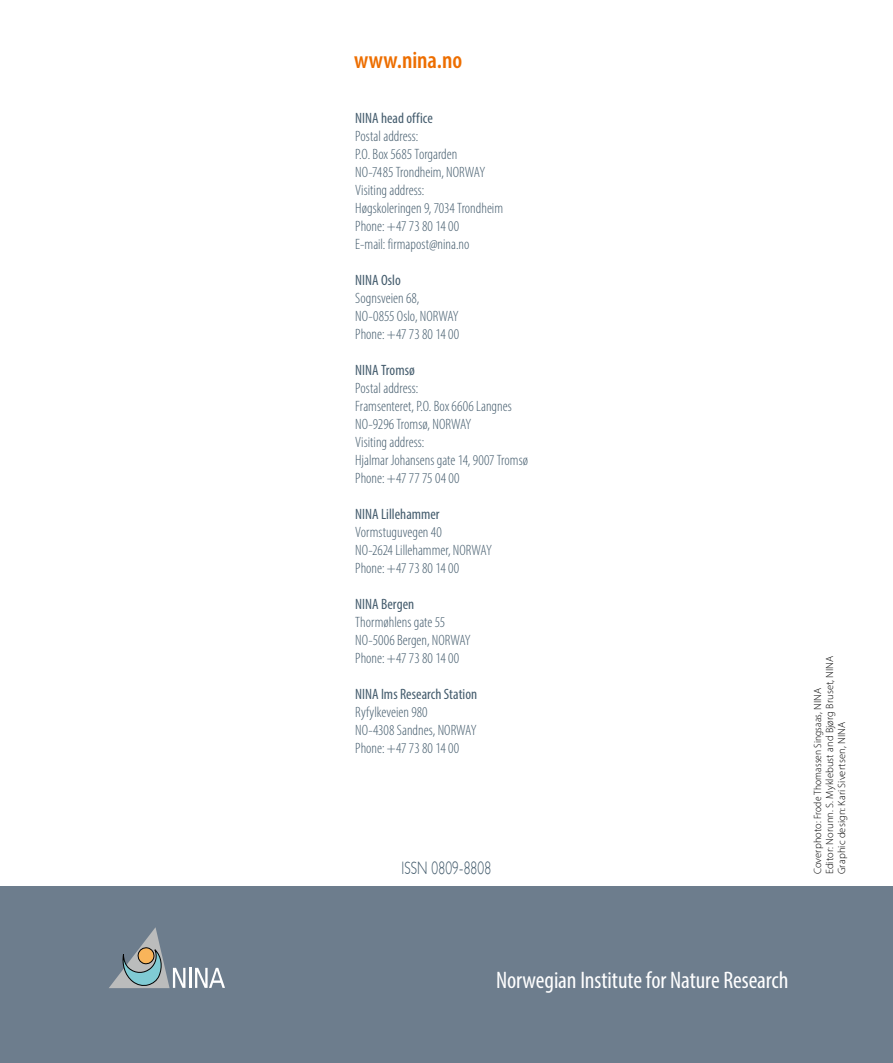
<style>
.page{position:relative;width:893px;height:1063px;background:#fff}
.page>*{position:absolute;margin:0;border:0;box-sizing:border-box;transform-origin:0 0}
.t1{font:condensed 24px "Myriad Pro";letter-spacing:-.005em;color:#fff}
.t2{font:600 condensed 24px "Myriad Pro";color:#ed6e00}
.t3{font:300 18px "Gill Sans";letter-spacing:.015em;color:#445c6d;scale:.75 1}
.t4{font:300 condensed 15px/18px "Myriad Pro";color:#445c6d}
.t5{font:condensed 15px "Myriad Pro";color:#445c6d}
.t6{font:300 10.5px/12px "Myriad Pro";letter-spacing:.01em;color:#000}
.t7{font:300 semi-condensed 10.5px "Myriad Pro";letter-spacing:.01em;color:#000}
.s1{font-stretch:normal}
</style>
<div class="page">
<div style="left:0;top:887px;width:893px;height:176px;background:#6d7d8d"></div>
<hr style="left:189px;top:968px;width:2px;height:20px;background:#fff">
<svg style="left:195px;top:968px;width:30px;height:20px"></svg>
<svg style="left:109px;top:927px;width:76px;height:61px"></svg>
<h1 class="t2" style="left:354px;top:45px;width:110px">www.nina.no</h1>
<p class="t5" style="left:355px;top:109px;width:79px">NINA head office</p>
<p class="t4" style="left:355px;top:127px;width:149px">Postal address:<br>P.O. Box 5685 Torgarden<br>NO-7485 Trondheim, NORWAY<br>Visiting address:<br>Høgskoleringen 9, 7034 Trondheim<br>Phone: +47 73 80 14 00<br>E-mail: firmapost@nina.no</p>
<p class="t5" style="left:355px;top:271px;width:47px">NINA Oslo</p>
<p class="t4" style="left:355px;top:289px;width:105px">Sognsveien 68,<br>NO-0855 Oslo, NORWAY<br>Phone: +47 73 80 14 00</p>
<p class="t5" style="left:355px;top:361px;width:61px">NINA Tromsø</p>
<p class="t4" style="left:355px;top:379px;width:174px">Postal address:<br>Framsenteret, P.O. Box 6606 Langnes<br>NO-9296 Tromsø, NORWAY<br>Visiting address:<br>Hjalmar Johansens gate 14, 9007 Tromsø<br>Phone: +47 77 75 04 00</p>
<p class="t5" style="left:355px;top:505px;width:86px">NINA Lillehammer</p>
<p class="t4" style="left:355px;top:523px;width:138px">Vormstuguvegen 40<br>NO-2624 Lillehammer, NORWAY<br>Phone: +47 73 80 14 00</p>
<p class="t5" style="left:355px;top:595px;width:61px">NINA Bergen</p>
<p class="t4" style="left:355px;top:613px;width:117px">Thormøhlens gate 55<br>NO-5006 Bergen, NORWAY<br>Phone: +47 73 80 14 00</p>
<p class="t5" style="left:355px;top:685px;width:124px">NINA Ims Research Station</p>
<p class="t4" style="left:355px;top:703px;width:123px">Ryfylkeveien 980<br>NO-4308 Sandnes, NORWAY<br>Phone: +47 73 80 14 00</p>
<p class="t3" style="left:401px;top:858px;width:121px">ISSN 0809-8808</p>
<p class="t6" style="left:823px;top:874px;width:220px;rotate:-90deg">Editor: Norunn. S. Myklebust and Bjørg Bruset, NINA<br>Graphic design: Kari Sivertsen, NINA</p>
<p class="t7" style="left:811px;top:874px;width:187px;rotate:-90deg"><span class="s1">Coverphoto:</span> Frode Thomassen Singsaas<span class="s1">, NINA</span></p>
<h1 class="t1" style="left:496px;top:965px;width:294px">Norwegian Institute for Nature Research</h1>
</div>
